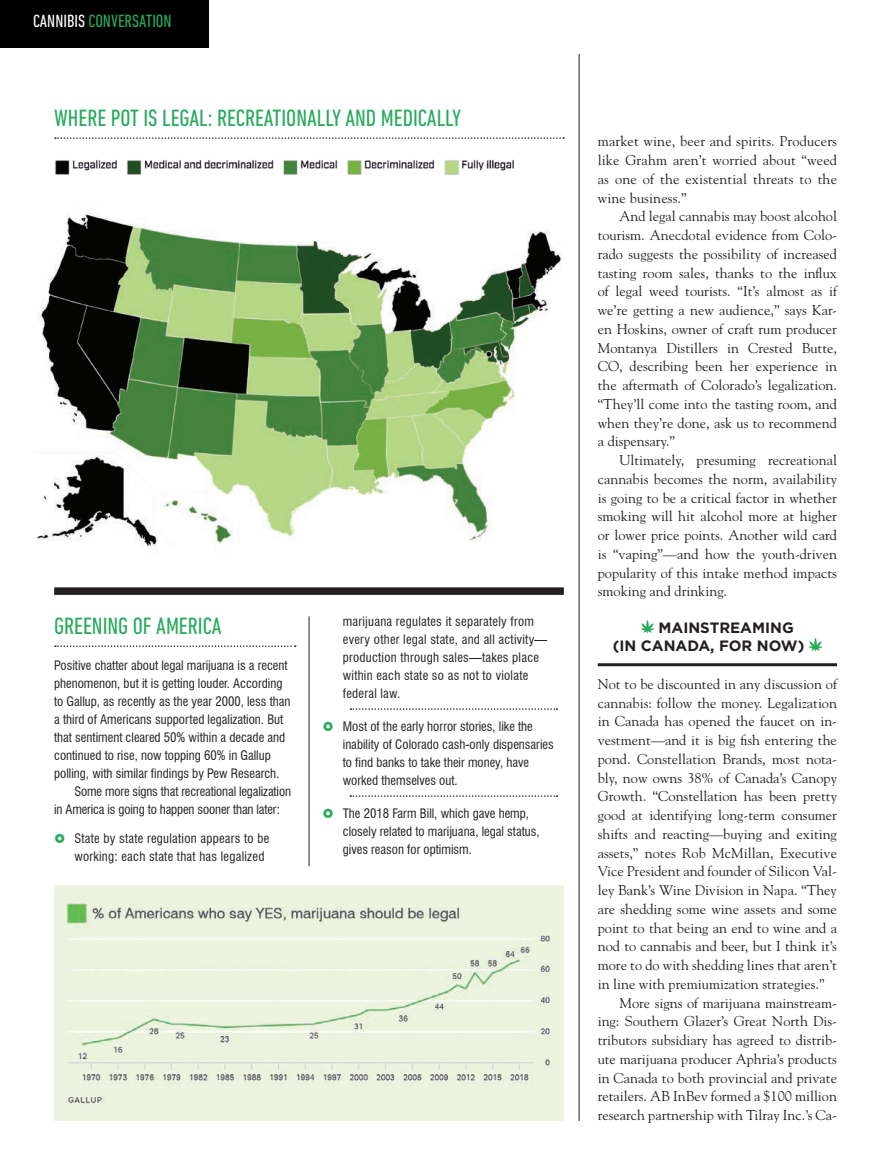
<style>
.page{position:relative;width:891px;height:1175px;background:#fff}
.page>*{position:absolute;margin:0;border:0;box-sizing:border-box;transform-origin:0 0}
.Brands_subheads{font:condensed 24px "DIN Next LT Pro";color:#27ab5d}
.Column_-_Subhead{font:condensed 18px "DIN Next LT Pro";color:#27ab5d}
.Body_Subhead{font:700 15px "Gotham";color:#231f20}
.body_copy{font:14.25px/18.8px "Goudy";color:#231f20;text-align:justify}
.recipe_box{font:condensed 12.75px/18px "Swiss 721 BT";color:#231f20}
.recipe_box-2{font:condensed 12.75px/18px "Swiss 721 BT";letter-spacing:.02em;color:#231f20}
.s1{color:#fff}
</style>
<div class="page">
<hr style="left:598px;top:663px;width:239px;height:3px;background:#231f20">
<svg style="left:641px;top:620px;width:13px;height:13px"></svg>
<svg style="left:809px;top:638px;width:13px;height:13px"></svg>
<hr style="left:579px;top:54px;width:1px;height:1066px;background:#231f20">
<div style="left:0;top:0;width:209px;height:47px;background:#000"></div>
<img style="left:55px;top:159px;width:459px;height:16px">
<img style="left:37px;top:212px;width:525px;height:335px">
<svg style="left:55px;top:137px;width:509px;height:2px"></svg>
<div style="left:54px;top:587px;width:510px;height:8px;background:#231f20"></div>
<svg style="left:55px;top:645px;width:241px;height:2px"></svg>
<svg style="left:350px;top:708px;width:207px;height:2px"></svg>
<svg style="left:350px;top:795px;width:207px;height:2px"></svg>
<hr style="left:309px;top:616px;width:1px;height:250px;background:#231f20">
<img style="left:54px;top:885px;width:509px;height:235px">
<p class="Column_-_Subhead" style="left:33px;top:11px;width:140px"><span class="s1">CANNIBIS</span> CONVERSATION</p>
<p class="Brands_subheads" style="left:54px;top:105px;width:408px">WHERE POT IS LEGAL: RECREATIONALLY AND MEDICALLY</p>
<p class="Brands_subheads" style="left:54px;top:612px;width:169px">GREENING OF AMERICA</p>
<p class="recipe_box" style="left:54px;top:656px;width:238px">Positive chatter about legal marijuana is a recent phenomenon, but it is getting louder. According to Gallup, as recently as the year 2000, less than a third of Americans supported legalization. But that sentiment cleared 50% within a decade and continued to rise, now topping 60% in Gallup polling, with similar findings by Pew Research.</p>
<p class="recipe_box" style="left:54px;top:782px;width:238px;text-indent:20px">Some more signs that recreational legalization in America is going to happen sooner than later:</p>
<p class="recipe_box-2" style="left:74px;top:829px;width:197px">State by state regulation appears to be working: each state that has legalized</p>
<p class="recipe_box-2" style="left:343px;top:612px;width:206px">marijuana regulates it separately from every other legal state, and all activity— production through sales—takes place within each state so as not to violate federal law.</p>
<p class="recipe_box" style="left:343px;top:717px;width:213px">Most of the early horror stories, like the inability of Colorado cash-only dispensaries to find banks to take their money, have worked themselves out.</p>
<p class="recipe_box" style="left:343px;top:804px;width:198px">The 2018 Farm Bill, which gave hemp, closely related to marijuana, legal status, gives reason for optimism.</p>
<p class="body_copy" style="left:598px;top:131px;width:241px">market wine, beer and spirits. Producers like Grahm aren’t worried about “weed as one of the existential threats to the wine business.”</p>
<p class="body_copy" style="left:598px;top:206px;width:241px;text-indent:22px">And legal cannabis may boost alcohol tourism. Anecdotal evidence from Colo&shy;rado suggests the possibility of increased tasting room sales, thanks to the influx of legal weed tourists. “It’s almost as if we’re getting a new audience,” says Kar&shy;en Hoskins, owner of craft rum producer Montanya Distillers in Crested Butte, CO, describing been her experience in the aftermath of Colorado’s legalization. “They’ll come into the tasting room, and when they’re done, ask us to recommend a dispensary.”</p>
<p class="body_copy" style="left:598px;top:450px;width:241px;text-indent:22px">Ultimately, presuming recreational cannabis becomes the norm, availability is going to be a critical factor in whether smoking will hit alcohol more at higher or lower price points. Another wild card is “vaping”—and how the youth-driven popularity of this intake method impacts smoking and drinking.</p>
<p class="Body_Subhead" style="left:659px;top:619px;width:137px">MAINSTREAMING</p>
<p class="Body_Subhead" style="left:613px;top:637px;width:193px">(IN CANADA, FOR NOW)</p>
<p class="body_copy" style="left:598px;top:674px;width:241px">Not to be discounted in any discussion of cannabis: follow the money. Legalization in Canada has opened the faucet on in&shy;vestment—and it is big fish entering the pond. Constellation Brands, most nota&shy;bly, now owns 38% of Canada’s Canopy Growth. “Constellation has been pretty good at identifying long-term consumer shifts and reacting—buying and exiting assets,” notes Rob McMillan, Executive Vice President and founder of Silicon Val&shy;ley Bank’s Wine Division in Napa. “They are shedding some wine assets and some point to that being an end to wine and a nod to cannabis and beer, but I think it’s more to do with shedding lines that aren’t in line with premiumization strategies.”</p>
<p class="body_copy" style="left:598px;top:992px;width:241px;text-indent:22px">More signs of marijuana mainstream&shy;ing: Southern Glazer’s Great North Dis&shy;tributors subsidiary has agreed to distrib&shy;ute marijuana producer Aphria’s products in Canada to both provincial and private retailers. AB InBev formed a $100 million research partnership with Tilray Inc.’s Ca-</p>
</div>
